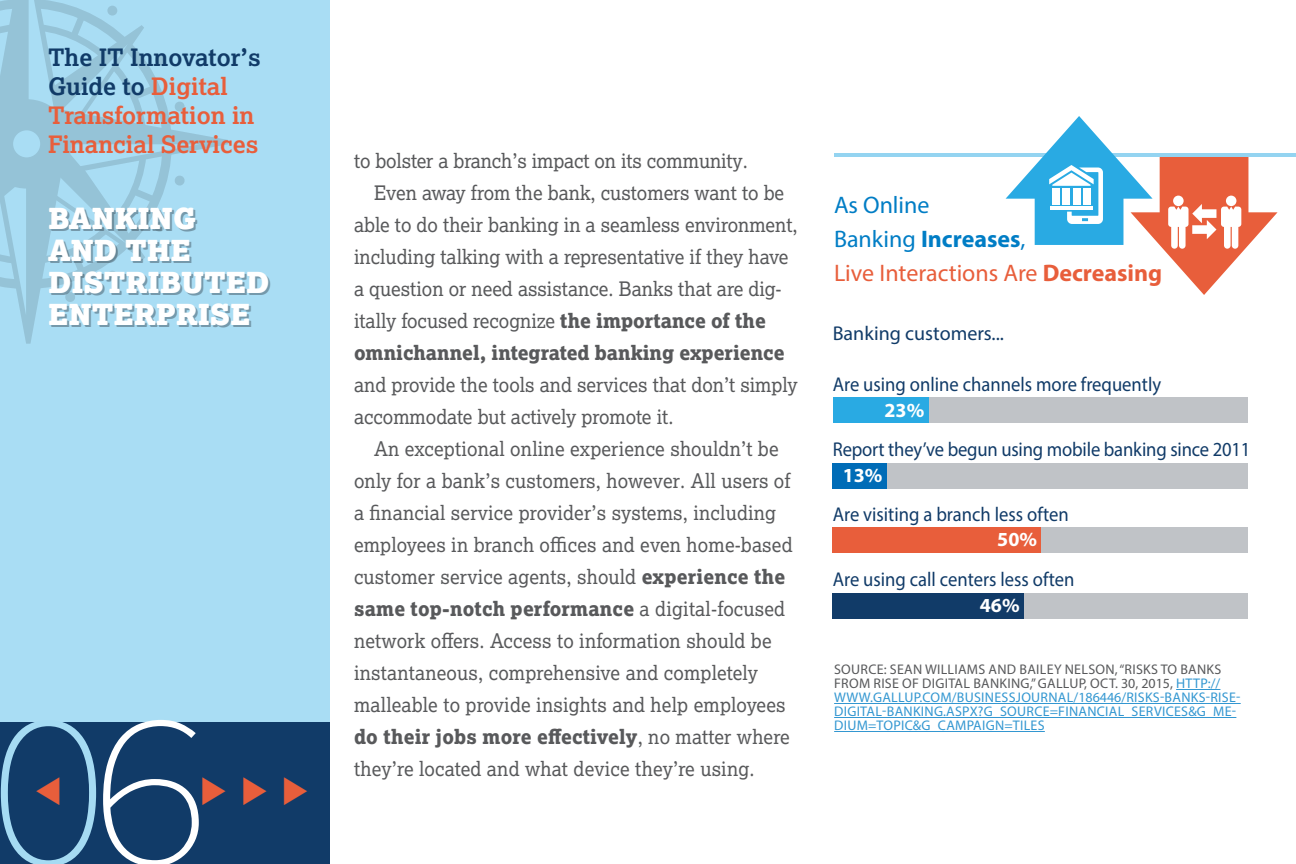
<style>
.page{position:relative;width:1296px;height:864px;background:#fff}
.page>*{position:absolute;margin:0;border:0;box-sizing:border-box;transform-origin:0 0}
.t1{font:200 220.6px "Source Code Pro";color:#fff}
.t2{font:900 29px/32px "Lexia";color:#fff}
.t3{font:700 24px/28.8px "Lexia";color:#e85e3b}
.t4{font:24px/34px "Myriad Pro";color:#e85e3b}
.t5{font:20px/32px "Lexia";color:#58595b;scale:.95 1}
.t6{font:20px "Myriad Pro";color:#113b68;scale:.93 1}
.t7{font:800 20px "Lexia";color:#58595b;scale:.95 1}
.t8{font:20px "Myriad Pro";color:#113b68}
.t9{font:700 20px "Myriad Pro";color:#fff}
.t10{font:14px/14px "Myriad Pro";letter-spacing:.02em;color:#3397d1}
.s1{color:#113b68}
.s2{font-weight:800}
.s3{color:#007dc5}
.s4{font-weight:700;color:#007dc5}
.s5{font-weight:700}
.s6{color:#58595b}
</style>
<div class="page">
<div style="left:0;top:0;width:330px;height:821px;background:#a9ddf4"></div>
<div style="left:0;top:722px;width:330px;height:142px;background:#113b68"></div>
<svg style="left:0;top:0;width:214px;height:330px"></svg>
<hr style="left:834px;top:153px;width:462px;height:4px;background:#94d4f1">
<hr style="left:1176px;top:689px;width:44px;height:1px;background:#3397d1">
<hr style="left:834px;top:703px;width:407px;height:1px;background:#3397d1">
<hr style="left:834px;top:717px;width:402px;height:1px;background:#3397d1">
<hr style="left:834px;top:731px;width:211px;height:1px;background:#3397d1">
<div style="left:1007px;top:593px;width:241px;height:26px;background:#c0c3c7"></div>
<div style="left:833px;top:593px;width:191px;height:26px;background:#113b68"></div>
<div style="left:1008px;top:527px;width:240px;height:26px;background:#c0c3c7"></div>
<div style="left:833px;top:527px;width:208px;height:26px;background:#e85e3b"></div>
<div style="left:877px;top:463px;width:371px;height:26px;background:#c0c3c7"></div>
<div style="left:833px;top:463px;width:54px;height:26px;background:#006cb7"></div>
<div style="left:895px;top:398px;width:353px;height:25px;background:#c0c3c7"></div>
<div style="left:833px;top:398px;width:95px;height:25px;background:#29aae3"></div>
<svg style="left:1006px;top:116px;width:272px;height:179px"></svg>
<div style="left:1226px;top:196px;width:10px;height:10px;background:#fff;border-radius:50%"></div>
<svg style="left:1px;top:722px;width:95px;height:142px"></svg>
<p class="t3" style="left:48px;top:43px;width:214px"><span class="s1">The IT Innovator’s<br>Guide to</span> Digital<br>Transformation in<br>Financial Services</p>
<h2 class="t2" style="left:48px;top:203px;width:223px">BANKING<br>AND THE<br>DISTRIBUTED<br>ENTERPRISE</h2>
<h1 class="t1" style="left:83px;top:647px;width:228px"><sup>◆</sup>6 <sup>◆◆</sup></h1>
<p class="t5" style="left:354px;top:145px;width:416px">to bolster a branch’s impact on its community.</p>
<p class="t5" style="left:374px;top:177px;width:433px">Even away from the bank, customers want to be</p>
<p class="t5" style="left:354px;top:209px;width:469px">able to do their banking in a seamless environment,</p>
<p class="t5" style="left:354px;top:241px;width:459px">including talking with a representative if they have</p>
<p class="t5" style="left:354px;top:273px;width:452px">a question or need assistance. Banks that are dig-</p>
<p class="t5" style="left:354px;top:305px;width:435px">itally focused recognize <span class="s2">the importance of the</span></p>
<p class="t7" style="left:354px;top:341px;width:455px">omnichannel, integrated banking experience</p>
<p class="t5" style="left:354px;top:369px;width:469px">and provide the tools and services that don’t simply accommodate but actively promote it.</p>
<p class="t5" style="left:354px;top:433px;width:463px;text-indent:20px">An exceptional online experience shouldn’t be only for a bank’s customers, however. All users of a financial service provider’s systems, including employees in branch offices and even home-based customer service agents, should <span class="s2">experience the same top-notch performance</span> a digital-focused network offers. Access to information should be instantaneous, comprehensive and completely malleable to provide insights and help employees <span class="s2">do their jobs more effectively</span>, no matter where they’re located and what device they’re using.</p>
<p class="t4" style="left:834px;top:188px;width:330px"><span class="s3">As Online<br>Banking</span> <span class="s4">Increases</span><span class="s3">,<br></span>Live Interactions Are <span class="s5">Decreasing</span></p>
<p class="t8" style="left:833px;top:321px;width:173px">Banking customers...</p>
<p class="t6" style="left:833px;top:372px;width:355px">Are using online channels more frequently</p>
<p class="t9" style="left:885px;top:397px;width:41px">23%</p>
<p class="t6" style="left:833px;top:437px;width:451px">Report they’ve begun using mobile banking since 2011</p>
<p class="t9" style="left:843px;top:462px;width:41px">13%</p>
<p class="t6" style="left:833px;top:502px;width:255px">Are visiting a branch less often</p>
<p class="t9" style="left:997px;top:526px;width:41px">50%</p>
<p class="t6" style="left:833px;top:567px;width:261px">Are using call centers less often</p>
<p class="t9" style="left:980px;top:592px;width:41px">46%</p>
<p class="t10" style="left:834px;top:662px;width:408px"><span class="s6">SOURCE: SEAN WILLIAMS AND BAILEY NELSON, “RISKS TO BANKS FROM RISE OF DIGITAL BANKING,” GALLUP, OCT. 30, 2015,</span> HTTP:// WWW.GALLUP.COM/BUSINESSJOURNAL/186446/RISKS-BANKS-RISE-DIGITAL-BANKING.ASPX?G_SOURCE=FINANCIAL_SERVICES&amp;G_ME-DIUM=TOPIC&amp;G_CAMPAIGN=TILES</p>
</div>
